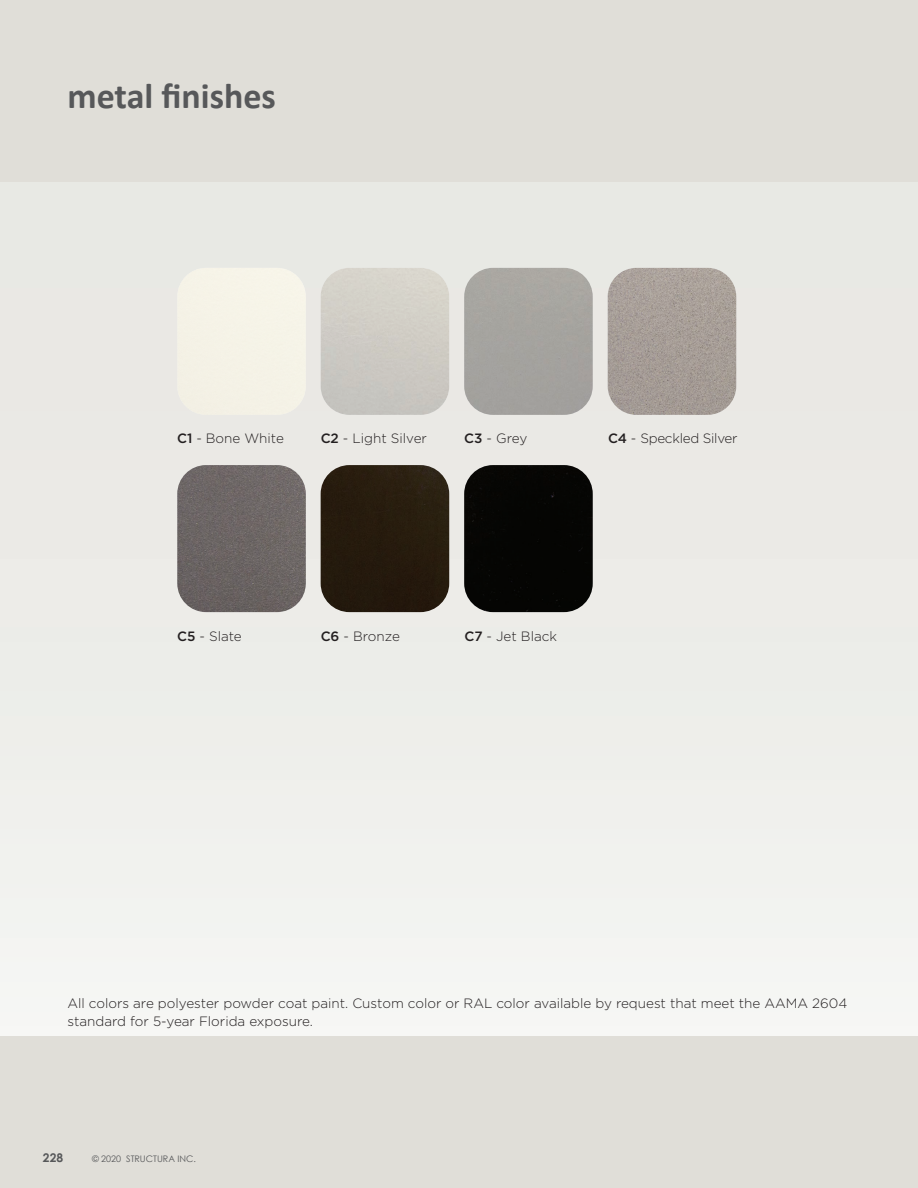
<style>
.page{position:relative;width:918px;height:1188px;background:#edede9}
.page>*{position:absolute;margin:0;border:0;box-sizing:border-box;transform-origin:0 0}
.t1{font:700 36px "Calibri";color:#57585a}
.t2{font:300 13.5px/18px "Gotham";color:#231f20}
.t3{font:300 13.5px "Gotham";letter-spacing:-.02em;color:#231f20}
.t4{font:700 12px "Century Gothic";color:#57585a}
.t5{font:9px "Century Gothic";color:#57585a}
.s1{font-weight:500}
</style>
<div class="page">
<div style="left:0;top:0;width:918px;height:181px;background:#e0ded8"></div>
<div style="left:0;top:1036px;width:918px;height:152px;background:#e0ded8"></div>
<img style="left:608px;top:268px;width:128px;height:147px">
<div style="left:213px;top:268px;width:92px;height:55px;background:#f6f4e8"></div>
<div style="left:464px;top:268px;width:129px;height:147px;background:#a5a39f"></div>
<div style="left:464px;top:465px;width:129px;height:147px;background:#050503"></div>
<img style="left:321px;top:465px;width:128px;height:147px">
<img style="left:177px;top:465px;width:129px;height:147px">
<h1 class="t1" style="left:68px;top:74px;width:210px">metal finishes</h1>
<p class="t2" style="left:177px;top:429px;width:108px"><span class="s1">C1</span> - Bone White</p>
<p class="t2" style="left:321px;top:429px;width:108px"><span class="s1">C2</span> - Light Silver</p>
<p class="t2" style="left:464px;top:429px;width:65px"><span class="s1">C3</span> - Grey</p>
<p class="t3" style="left:608px;top:431px;width:131px"><span class="s1">C4</span> - Speckled Silver</p>
<p class="t2" style="left:177px;top:627px;width:66px"><span class="s1">C5</span> - Slate</p>
<p class="t2" style="left:321px;top:627px;width:81px"><span class="s1">C6</span> - Bronze</p>
<p class="t2" style="left:464px;top:627px;width:94px"><span class="s1">C7</span> - Jet Black</p>
<p class="t2" style="left:68px;top:994px;width:781px">All colors are polyester powder coat paint. Custom color or RAL color available by request that meet the AAMA 2604 standard for 5-year Florida exposure.</p>
<p class="t4" style="left:43px;top:1150px;width:22px">228</p>
<p class="t5" style="left:92px;top:1153px;width:105px">© 2020 STRUCTURA INC.</p>
</div>
